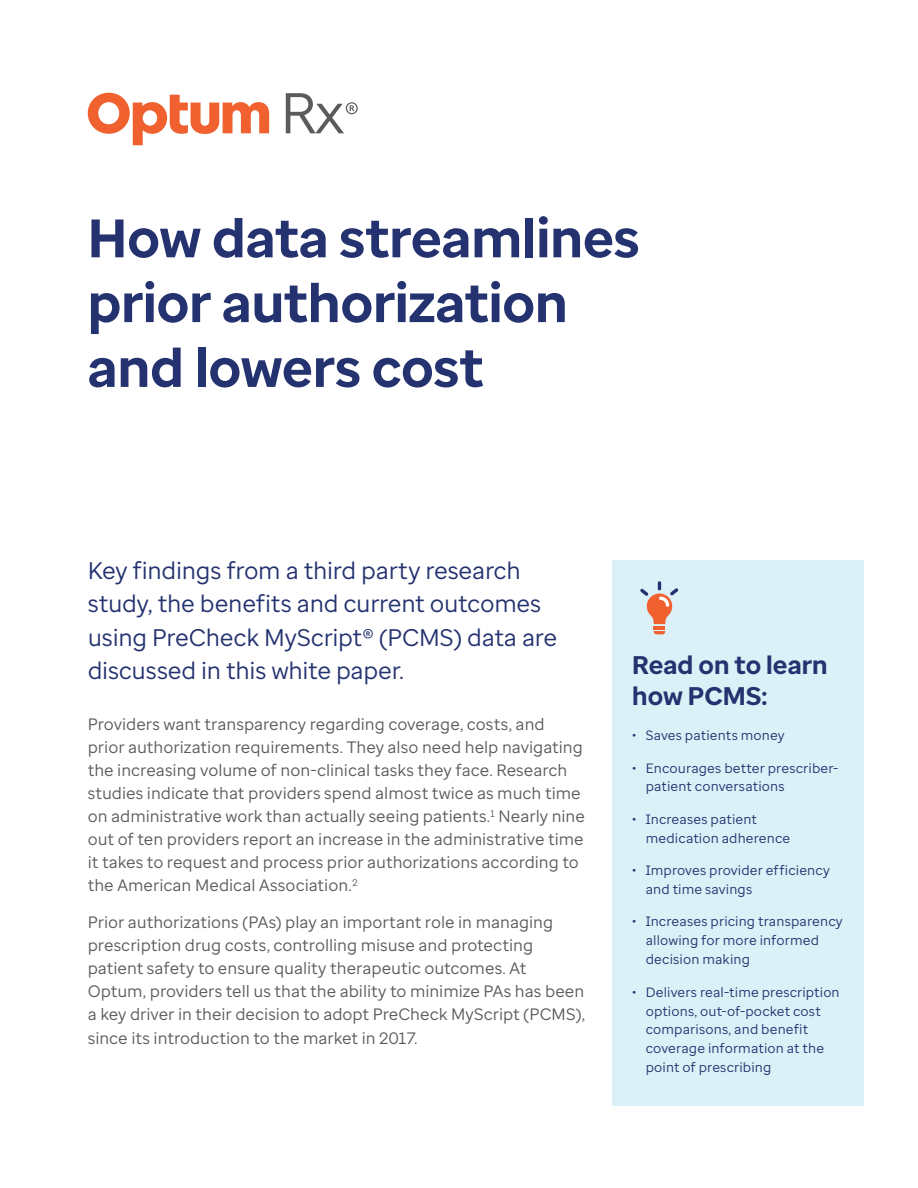
<style>
.page{position:relative;width:918px;height:1188px;background:#fff}
.page>*{position:absolute;margin:0;border:0;box-sizing:border-box;transform-origin:0 0}
.t1{font:700 54px/64.8px "Optum Sans";letter-spacing:-.005em;color:#243270}
.t2{font:700 25.5px/30.6px "Optum Sans";color:#243270}
.t3{font:24px/33.6px "Optum Sans";letter-spacing:-.01em;color:#243270}
.t4{font:16.5px/23.1px "Optum Sans";color:#5a5b5a}
.t5{font:13.5px/18.9px "Optum Sans";letter-spacing:.01em;color:#243270}
</style>
<div class="page">
<div style="left:612px;top:560px;width:252px;height:546px;background:#dbf1f7"></div>
<svg style="left:640px;top:581px;width:38px;height:53px"></svg>
<svg style="left:286px;top:93px;width:72px;height:40px"></svg>
<svg style="left:88px;top:93px;width:181px;height:52px"></svg>
<h1 class="t1" style="left:88px;top:206px;width:553px">How data streamlines prior authorization and lowers cost</h1>
<h3 class="t3" style="left:88px;top:553px;width:471px">Key findings from a third party research study, the benefits and current outcomes using PreCheck MyScript® (PCMS) data are discussed in this white paper.</h3>
<p class="t4" style="left:88px;top:712px;width:499px">Providers want transparency regarding coverage, costs, and prior authorization requirements. They also need help navigating the increasing volume of non-clinical tasks they face. Research studies indicate that providers spend almost twice as much time on administrative work than actually seeing patients.<sup>1</sup> Nearly nine out of ten providers report an increase in the administrative time it takes to request and process prior authorizations according to the American Medical Association.<sup>2</sup></p>
<p class="t4" style="left:88px;top:911px;width:499px">Prior authorizations (PAs) play an important role in managing prescription drug costs, controlling misuse and protecting patient safety to ensure quality therapeutic outcomes. At Optum, providers tell us that the ability to minimize PAs has been a key driver in their decision to adopt PreCheck MyScript (PCMS), since its introduction to the market in 2017.</p>
<h2 class="t2" style="left:632px;top:650px;width:197px">Read on to learn how PCMS:</h2>
<p class="t5" style="left:632px;top:726px;width:154px">• Saves patients money</p>
<p class="t5" style="left:646px;top:758px;width:194px;text-indent:-14px">• Encourages better prescriber&shy;patient conversations</p>
<p class="t5" style="left:646px;top:810px;width:146px;text-indent:-14px">• Increases patient medication adherence</p>
<p class="t5" style="left:646px;top:861px;width:186px;text-indent:-14px">• Improves provider efficiency and time savings</p>
<p class="t5" style="left:646px;top:912px;width:199px;text-indent:-14px">• Increases pricing transparency allowing for more informed decision making</p>
<p class="t5" style="left:646px;top:982px;width:196px;text-indent:-14px">• Delivers real-time prescription options, out-of-pocket cost comparisons, and benefit coverage information at the point of prescribing</p>
</div>
